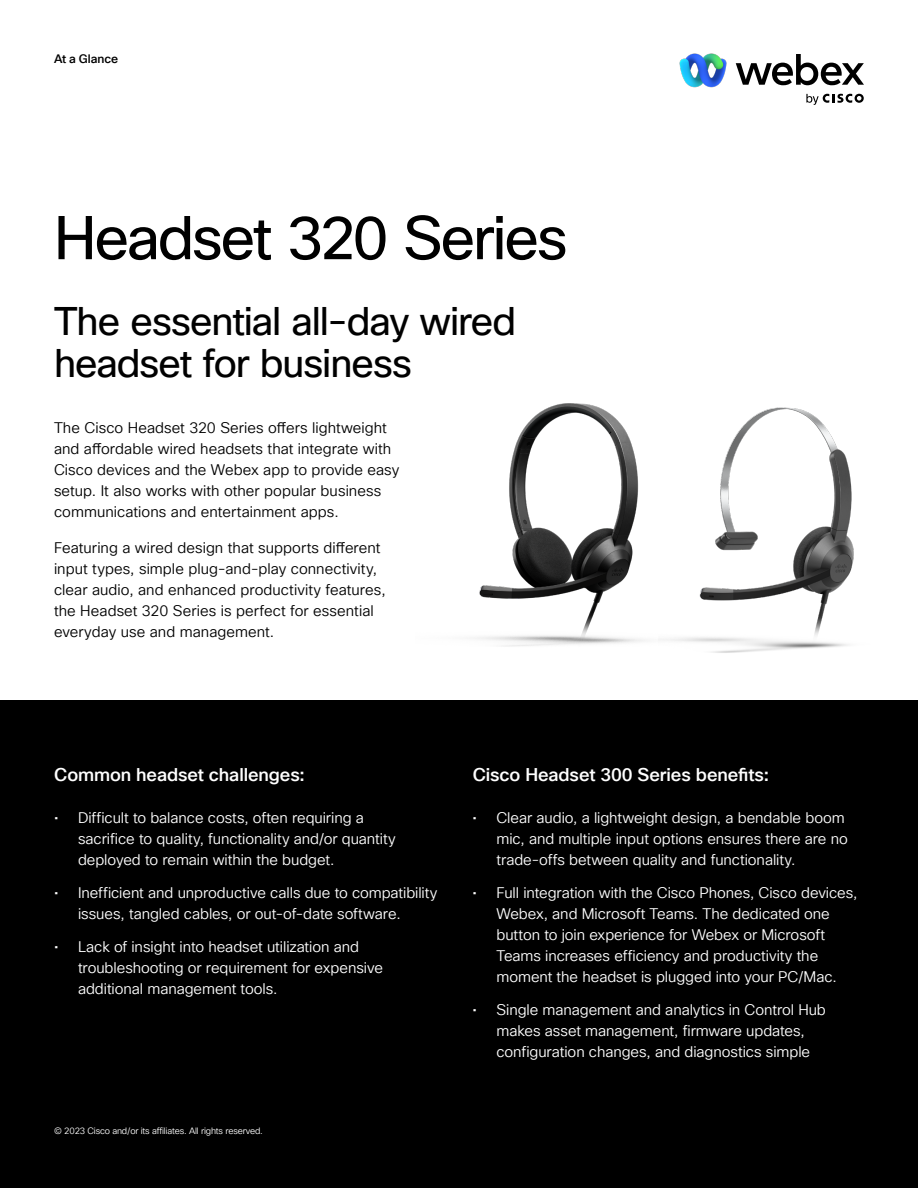
<style>
.page{position:relative;width:918px;height:1188px;background:#fff}
.page>*{position:absolute;margin:0;border:0;box-sizing:border-box;transform-origin:0 0}
.t1{font:60px "Cisco Sans TT";letter-spacing:-.035em;color:#000}
.t2{font:39px/42px "Cisco Sans TT";letter-spacing:-.025em;color:#000}
.t3{font:500 18px "Cisco Sans TT";letter-spacing:-.005em;color:#fff}
.t4{font:15px/21px "Cisco Sans TT Light";letter-spacing:-.005em;color:#fff}
.t5{font:15px/21px "Cisco Sans TT Light";letter-spacing:.005em;color:#000}
.t6{font:500 12px "Cisco Sans TT";letter-spacing:-.005em;color:#000}
.t7{font:9px "Cisco Sans TT Light";letter-spacing:-.02em;color:#fff}
</style>
<div class="page">
<div style="left:0;top:701px;width:918px;height:487px;background:#000"></div>
<img style="left:475px;top:403px;width:170px;height:244px">
<img style="left:658px;top:407px;width:196px;height:246px">
<img style="left:679px;top:53px;width:48px;height:35px">
<svg style="left:736px;top:54px;width:128px;height:31px"></svg>
<svg style="left:806px;top:94px;width:58px;height:11px"></svg>
<p class="t6" style="left:54px;top:51px;width:66px">At a Glance</p>
<h1 class="t1" style="left:54px;top:199px;width:515px">Headset 320 Series</h1>
<h2 class="t2" style="left:54px;top:301px;width:464px">The essential all-day wired headset for business</h2>
<p class="t5" style="left:54px;top:418px;width:347px">The Cisco Headset 320 Series offers lightweight and affordable wired headsets that integrate with Cisco devices and the Webex app to provide easy setup. It also works with other popular business communications and entertainment apps.</p>
<p class="t5" style="left:54px;top:538px;width:333px">Featuring a wired design that supports different input types, simple plug-and-play connectivity, clear audio, and enhanced productivity features, the Headset 320 Series is perfect for essential everyday use and management.</p>
<p class="t3" style="left:54px;top:763px;width:252px">Common headset challenges:</p>
<p class="t3" style="left:473px;top:763px;width:298px">Cisco Headset 300 Series benefits:</p>
<p class="t4" style="left:78px;top:808px;width:319px;text-indent:-24px">• Difficult to balance costs, often requiring a sacrifice to quality, functionality and/or quantity deployed to remain within the budget.</p>
<p class="t4" style="left:78px;top:883px;width:361px;text-indent:-24px">• Inefficient and unproductive calls due to compatibility issues, tangled cables, or out-of-date software.</p>
<p class="t4" style="left:78px;top:937px;width:307px;text-indent:-24px">• Lack of insight into headset utilization and troubleshooting or requirement for expensive additional management tools.</p>
<p class="t4" style="left:496px;top:808px;width:353px;text-indent:-24px">• Clear audio, a lightweight design, a bendable boom mic, and multiple input options ensures there are no trade-offs between quality and functionality.</p>
<p class="t4" style="left:496px;top:883px;width:363px;text-indent:-24px">• Full integration with the Cisco Phones, Cisco devices, Webex, and Microsoft Teams. The dedicated one button to join experience for Webex or Microsoft Teams increases efficiency and productivity the moment the headset is plugged into your PC/Mac.</p>
<p class="t4" style="left:472px;top:1000px;width:355px;text-align:center">• Single management and analytics in Control Hub makes asset management, firmware updates, configuration changes, and diagnostics simple</p>
<p class="t7" style="left:54px;top:1125px;width:210px">© 2023 Cisco and/or its affiliates. All rights reserved.</p>
</div>
